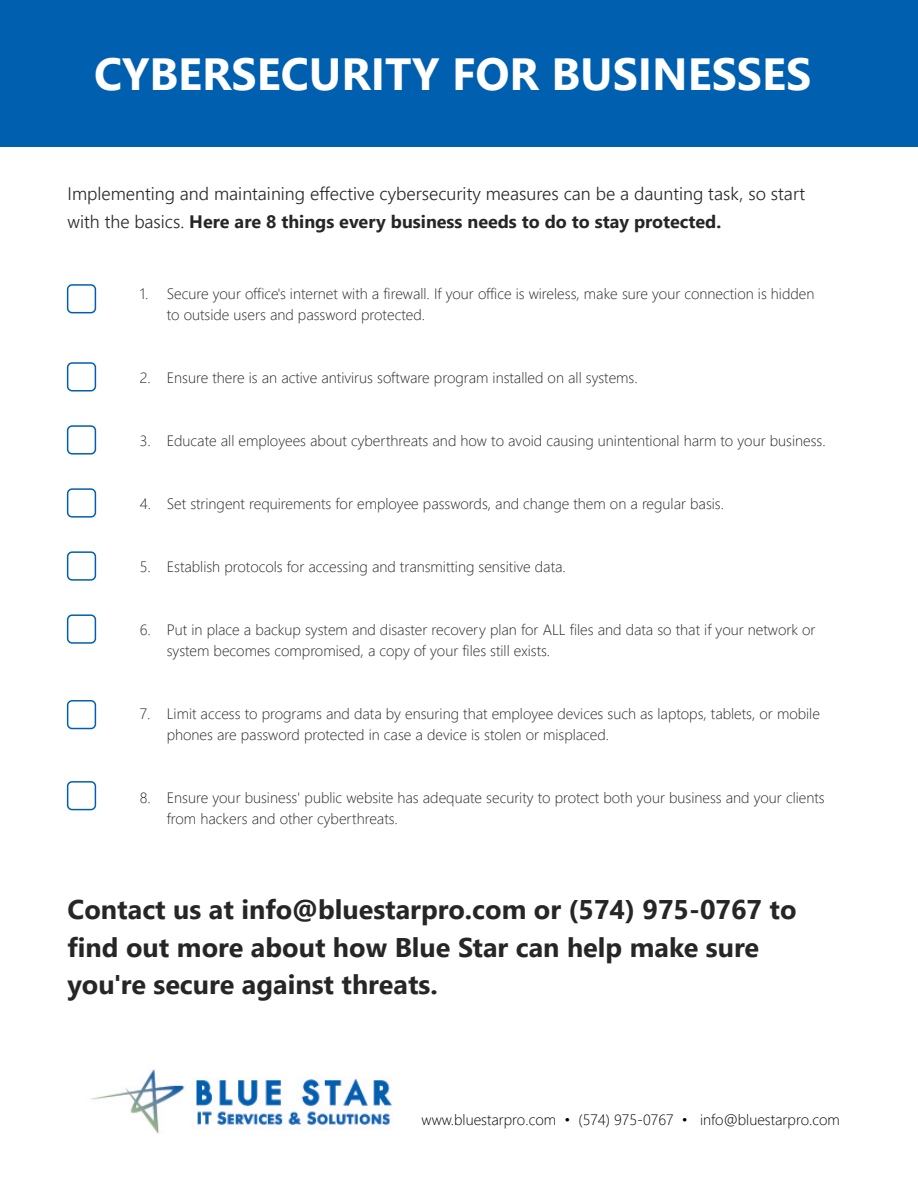
<style>
.page{position:relative;width:918px;height:1188px;background:#fff}
.page>*{position:absolute;margin:0;border:0;box-sizing:border-box;transform-origin:0 0}
.t1{font:700 45px "Segoe UI";color:#fff}
.t2{font:700 27px/37.5px "Segoe UI";color:#262626}
.t3{font:300 18px/28.5px "Segoe UI";color:#262626}
.t4{font:300 15px/21px "Segoe UI";color:#262626}
.t5{font:300 15px "Segoe UI";color:#000}
.s1{font-weight:700}
</style>
<div class="page">
<div style="left:0;top:0;width:918px;height:146px;background:#0060af"></div>
<div style="left:67px;top:284px;width:29px;height:29px;border:2px solid #0060af;border-radius:5px"></div>
<div style="left:67px;top:362px;width:29px;height:30px;border:2px solid #0060af;border-radius:5px"></div>
<div style="left:67px;top:425px;width:29px;height:30px;border:2px solid #0060af;border-radius:5px"></div>
<div style="left:67px;top:488px;width:29px;height:30px;border:2px solid #0060af;border-radius:5px"></div>
<div style="left:67px;top:551px;width:29px;height:30px;border:2px solid #0060af;border-radius:5px"></div>
<div style="left:67px;top:614px;width:29px;height:30px;border:2px solid #0060af;border-radius:5px"></div>
<div style="left:67px;top:700px;width:29px;height:29px;border:2px solid #0060af;border-radius:5px"></div>
<div style="left:67px;top:781px;width:29px;height:29px;border:2px solid #0060af;border-radius:5px"></div>
<img style="left:90px;top:1069px;width:302px;height:65px">
<h1 class="t1" style="left:94px;top:38px;width:719px">CYBERSECURITY FOR BUSINESSES</h1>
<p class="t3" style="left:68px;top:179px;width:739px">Implementing and maintaining effective cybersecurity measures can be a daunting task, so start with the basics. <span class="s1">Here are 8 things every business needs to do to stay protected.</span></p>
<p class="t4" style="left:167px;top:283px;width:649px;text-indent:-27px">1. Secure your office's internet with a firewall. If your office is wireless, make sure your connection is hidden to outside users and password protected.</p>
<p class="t4" style="left:140px;top:367px;width:500px">2. Ensure there is an active antivirus software program installed on all systems.</p>
<p class="t4" style="left:140px;top:430px;width:687px">3. Educate all employees about cyberthreats and how to avoid causing unintentional harm to your business.</p>
<p class="t4" style="left:140px;top:493px;width:586px">4. Set stringent requirements for employee passwords, and change them on a regular basis.</p>
<p class="t4" style="left:140px;top:556px;width:428px">5. Establish protocols for accessing and transmitting sensitive data.</p>
<p class="t4" style="left:167px;top:619px;width:650px;text-indent:-27px">6. Put in place a backup system and disaster recovery plan for ALL files and data so that if your network or system becomes compromised, a copy of your files still exists.</p>
<p class="t4" style="left:167px;top:703px;width:655px;text-indent:-27px">7. Limit access to programs and data by ensuring that employee devices such as laptops, tablets, or mobile phones are password protected in case a device is stolen or misplaced.</p>
<p class="t4" style="left:167px;top:787px;width:660px;text-indent:-27px">8. Ensure your business' public website has adequate security to protect both your business and your clients from hackers and other cyberthreats.</p>
<h2 class="t2" style="left:68px;top:891px;width:730px">Contact us at info@bluestarpro.com or (574) 975-0767 to find out more about how Blue Star can help make sure you're secure against threats.</h2>
<p class="t5" style="left:422px;top:1107px;width:420px">www.bluestarpro.com • (574) 975-0767 • info@bluestarpro.com</p>
</div>
